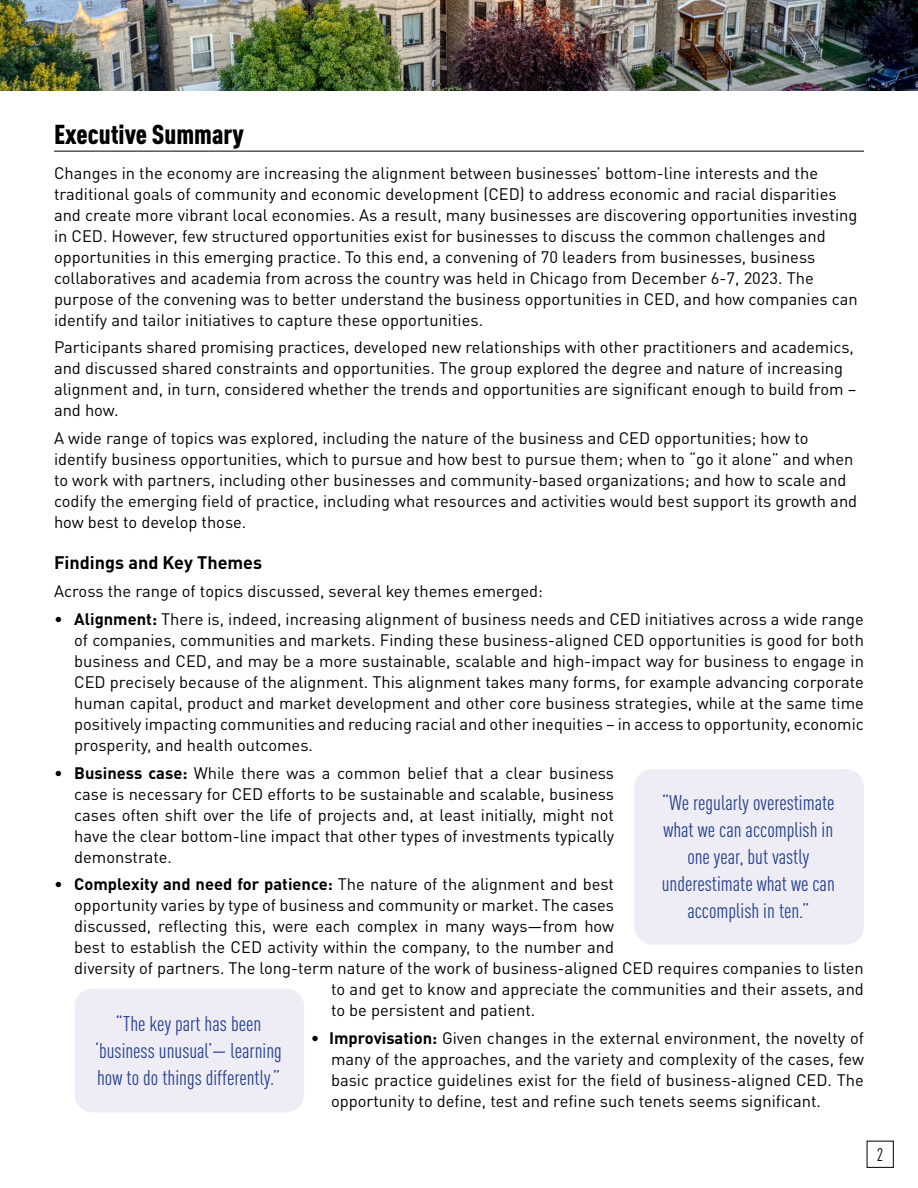
<style>
.page{position:relative;width:918px;height:1188px;background:#fff}
.page>*{position:absolute;margin:0;border:0;box-sizing:border-box;transform-origin:0 0}
.t1{font:900 condensed 27px "DIN Pro";color:#000}
.t2{font:condensed 21px/27px "DIN Pro";color:#25408f;text-align:center}
.t3{font:700 18px "DIN Pro";color:#000}
.t4{font:condensed 18px "DIN Pro";color:#000}
.t5{font:16.5px/21px "DIN Pro";color:#000}
.s1{font-weight:700}
</style>
<div class="page">
<div style="left:867px;top:1141px;width:27px;height:27px;border:1px solid #000"></div>
<img style="left:0;top:0;width:918px;height:91px">
<hr style="left:54px;top:151px;width:810px;height:1px;background:#000">
<div style="left:634px;top:769px;width:230px;height:176px;background:#eeedf5;border-radius:18px"></div>
<div style="left:75px;top:988px;width:229px;height:124px;background:#eeedf5;border-radius:18px"></div>
<h1 class="t1" style="left:54px;top:113px;width:192px">Executive Summary</h1>
<p class="t5" style="left:54px;top:160px;width:805px">Changes in the economy are increasing the alignment between businesses’ bottom-line interests and the traditional goals of community and economic development (CED) to address economic and racial disparities and create more vibrant local economies. As a result, many businesses are discovering opportunities investing in CED. However, few structured opportunities exist for businesses to discuss the common challenges and opportunities in this emerging practice. To this end, a convening of 70 leaders from businesses, business collaboratives and academia from across the country was held in Chicago from December 6-7, 2023. The purpose of the convening was to better understand the business opportunities in CED, and how companies can identify and tailor initiatives to capture these opportunities.</p>
<p class="t5" style="left:54px;top:335px;width:804px">Participants shared promising practices, developed new relationships with other practitioners and academics, and discussed shared constraints and opportunities. The group explored the degree and nature of increasing alignment and, in turn, considered whether the trends and opportunities are significant enough to build from – and how.</p>
<p class="t5" style="left:54px;top:426px;width:805px">A wide range of topics was explored, including the nature of the business and CED opportunities; how to identify business opportunities, which to pursue and how best to pursue them; when to “go it alone” and when to work with partners, including other businesses and community-based organizations; and how to scale and codify the emerging field of practice, including what resources and activities would best support its growth and how best to develop those.</p>
<p class="t3" style="left:54px;top:548px;width:210px">Findings and Key Themes</p>
<p class="t5" style="left:54px;top:579px;width:491px">Across the range of topics discussed, several key themes emerged:</p>
<p class="t5" style="left:74px;top:607px;width:791px;text-align:justify;text-indent:-20px">• <span class="s1">Alignment:</span> There is, indeed, increasing alignment of business needs and CED initiatives across a wide range of companies, communities and markets. Finding these business-aligned CED opportunities is good for both business and CED, and may be a more sustainable, scalable and high-impact way for business to engage in CED precisely because of the alignment. This alignment takes many forms, for example advancing corporate human capital, product and market development and other core business strategies, while at the same time positively impacting communities and reducing racial and other inequities – in access to opportunity, economic prosperity, and health outcomes.</p>
<p class="t5" style="left:74px;top:760px;width:541px;text-align:justify;text-indent:-20px">• <span class="s1">Business case:</span> While there was a common belief that a clear business case is necessary for CED efforts to be sustainable and scalable, business cases often shift over the life of projects and, at least initially, might not have the clear bottom-line impact that other types of investments typically demonstrate.</p>
<p class="t5" style="left:54px;top:872px;width:562px">• <span class="s1">Complexity and need for patience:</span> The nature of the alignment and best</p>
<p class="t5" style="left:74px;top:893px;width:541px">opportunity varies by type of business and community or market. The cases</p>
<p class="t5" style="left:74px;top:914px;width:541px">discussed, reflecting this, were each complex in many ways—from how</p>
<p class="t5" style="left:74px;top:935px;width:541px">best to establish the CED activity within the company, to the number and</p>
<p class="t5" style="left:74px;top:956px;width:791px">diversity of partners. The long-term nature of the work of business-aligned CED requires companies to listen</p>
<p class="t5" style="left:331px;top:977px;width:534px">to and get to know and appreciate the communities and their assets, and</p>
<p class="t5" style="left:331px;top:998px;width:206px">to be persistent and patient.</p>
<p class="t5" style="left:331px;top:1026px;width:534px;text-align:justify;text-indent:-20px">• <span class="s1">Improvisation:</span> Given changes in the external environment, the novelty of many of the approaches, and the variety and complexity of the cases, few basic practice guidelines exist for the field of business-aligned CED. The opportunity to define, test and refine such tenets seems significant.</p>
<p class="t2" style="left:662px;top:788px;width:175px">“We regularly overestimate what we can accomplish in one year, but vastly underestimate what we can accomplish in ten.”</p>
<p class="t2" style="left:95px;top:1008px;width:188px">“The key part has been ‘business unusual’— learning how to do things differently.”</p>
<p class="t4" style="left:877px;top:1142px;width:8px">2</p>
</div>
